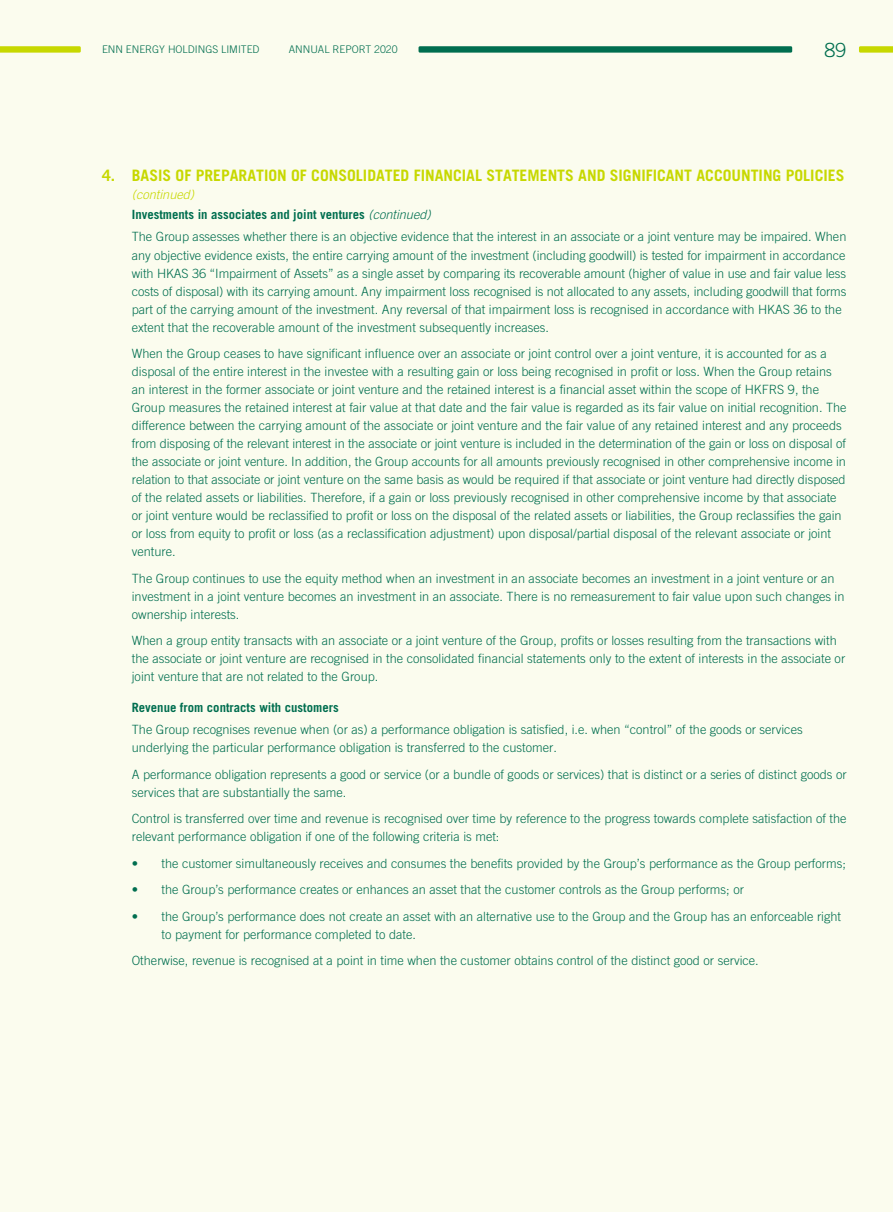
<style>
.page{position:relative;width:893px;height:1212px;background:#fbfcee}
.page>*{position:absolute;margin:0;border:0;box-sizing:border-box;transform-origin:0 0}
.t1{font:300 19.5px "Trade Gothic LT Std";color:#006e4f}
.t2{font:700 15.75px "Trade Gothic LT Std";color:#c7d800}
.t3{font:300 12.75px/18px "Trade Gothic LT Std";color:#006e4f}
.t4{font:700 12.75px/19.8px "Trade Gothic LT Std";color:#006e4f}
.t5{font:300 10.5px "Trade Gothic LT Std";color:#006e4f}
.s1{font-weight:300;font-style:italic;color:#c7d800}
.s2{font-weight:300;font-style:italic}
</style>
<div class="page">
<svg style="left:859px;top:46px;width:34px;height:7px"></svg>
<div style="left:418px;top:46px;width:374px;height:7px;background:#006e4f"></div>
<svg style="left:0;top:46px;width:81px;height:7px"></svg>
<p class="t5" style="left:102px;top:43px;width:159px">ENN ENERGY HOLDINGS LIMITED</p>
<p class="t5" style="left:289px;top:43px;width:110px">ANNUAL REPORT 2020</p>
<h1 class="t1" style="left:824px;top:38px;width:23px">89</h1>
<p class="t2" style="left:102px;top:166px;width:744px">4. BASIS OF PREPARATION OF CONSOLIDATED FINANCIAL STATEMENTS AND SIGNIFICANT ACCOUNTING POLICIES</p>
<p class="t4" style="left:132px;top:185px;width:300px"><span class="s1">(continued)<br></span>Investments in associates and joint ventures <span class="s2">(continued)</span></p>
<p class="t3" style="left:132px;top:228px;width:716px">The Group assesses whether there is an objective evidence that the interest in an associate or a joint venture may be impaired. When any objective evidence exists, the entire carrying amount of the investment (including goodwill) is tested for impairment in accordance with HKAS 36 “Impairment of Assets” as a single asset by comparing its recoverable amount (higher of value in use and fair value less costs of disposal) with its carrying amount. Any impairment loss recognised is not allocated to any assets, including goodwill that forms part of the carrying amount of the investment. Any reversal of that impairment loss is recognised in accordance with HKAS 36 to the extent that the recoverable amount of the investment subsequently increases.</p>
<p class="t3" style="left:132px;top:344px;width:716px">When the Group ceases to have significant influence over an associate or joint control over a joint venture, it is accounted for as a disposal of the entire interest in the investee with a resulting gain or loss being recognised in profit or loss. When the Group retains an interest in the former associate or joint venture and the retained interest is a financial asset within the scope of HKFRS 9, the Group measures the retained interest at fair value at that date and the fair value is regarded as its fair value on initial recognition. The difference between the carrying amount of the associate or joint venture and the fair value of any retained interest and any proceeds from disposing of the relevant interest in the associate or joint venture is included in the determination of the gain or loss on disposal of the associate or joint venture. In addition, the Group accounts for all amounts previously recognised in other comprehensive income in relation to that associate or joint venture on the same basis as would be required if that associate or joint venture had directly disposed of the related assets or liabilities. Therefore, if a gain or loss previously recognised in other comprehensive income by that associate or joint venture would be reclassified to profit or loss on the disposal of the related assets or liabilities, the Group reclassifies the gain or loss from equity to profit or loss (as a reclassification adjustment) upon disposal/partial disposal of the relevant associate or joint venture.</p>
<p class="t3" style="left:132px;top:569px;width:714px">The Group continues to use the equity method when an investment in an associate becomes an investment in a joint venture or an investment in a joint venture becomes an investment in an associate. There is no remeasurement to fair value upon such changes in ownership interests.</p>
<p class="t3" style="left:132px;top:631px;width:715px">When a group entity transacts with an associate or a joint venture of the Group, profits or losses resulting from the transactions with the associate or joint venture are recognised in the consolidated financial statements only to the extent of interests in the associate or joint venture that are not related to the Group.</p>
<p class="t4" style="left:132px;top:697px;width:208px">Revenue from contracts with customers</p>
<p class="t3" style="left:132px;top:720px;width:672px">The Group recognises revenue when (or as) a performance obligation is satisfied, i.e. when “control” of the goods or services underlying the particular performance obligation is transferred to the customer.</p>
<p class="t3" style="left:132px;top:765px;width:716px">A performance obligation represents a good or service (or a bundle of goods or services) that is distinct or a series of distinct goods or services that are substantially the same.</p>
<p class="t3" style="left:132px;top:809px;width:716px">Control is transferred over time and revenue is recognised over time by reference to the progress towards complete satisfaction of the relevant performance obligation if one of the following criteria is met:</p>
<p class="t3" style="left:132px;top:854px;width:716px">• the customer simultaneously receives and consumes the benefits provided by the Group’s performance as the Group performs;</p>
<p class="t3" style="left:132px;top:880px;width:614px">• the Group’s performance creates or enhances an asset that the customer controls as the Group performs; or</p>
<p class="t3" style="left:162px;top:907px;width:681px;text-indent:-30px">• the Group’s performance does not create an asset with an alternative use to the Group and the Group has an enforceable right to payment for performance completed to date.</p>
<p class="t3" style="left:132px;top:951px;width:628px">Otherwise, revenue is recognised at a point in time when the customer obtains control of the distinct good or service.</p>
</div>
